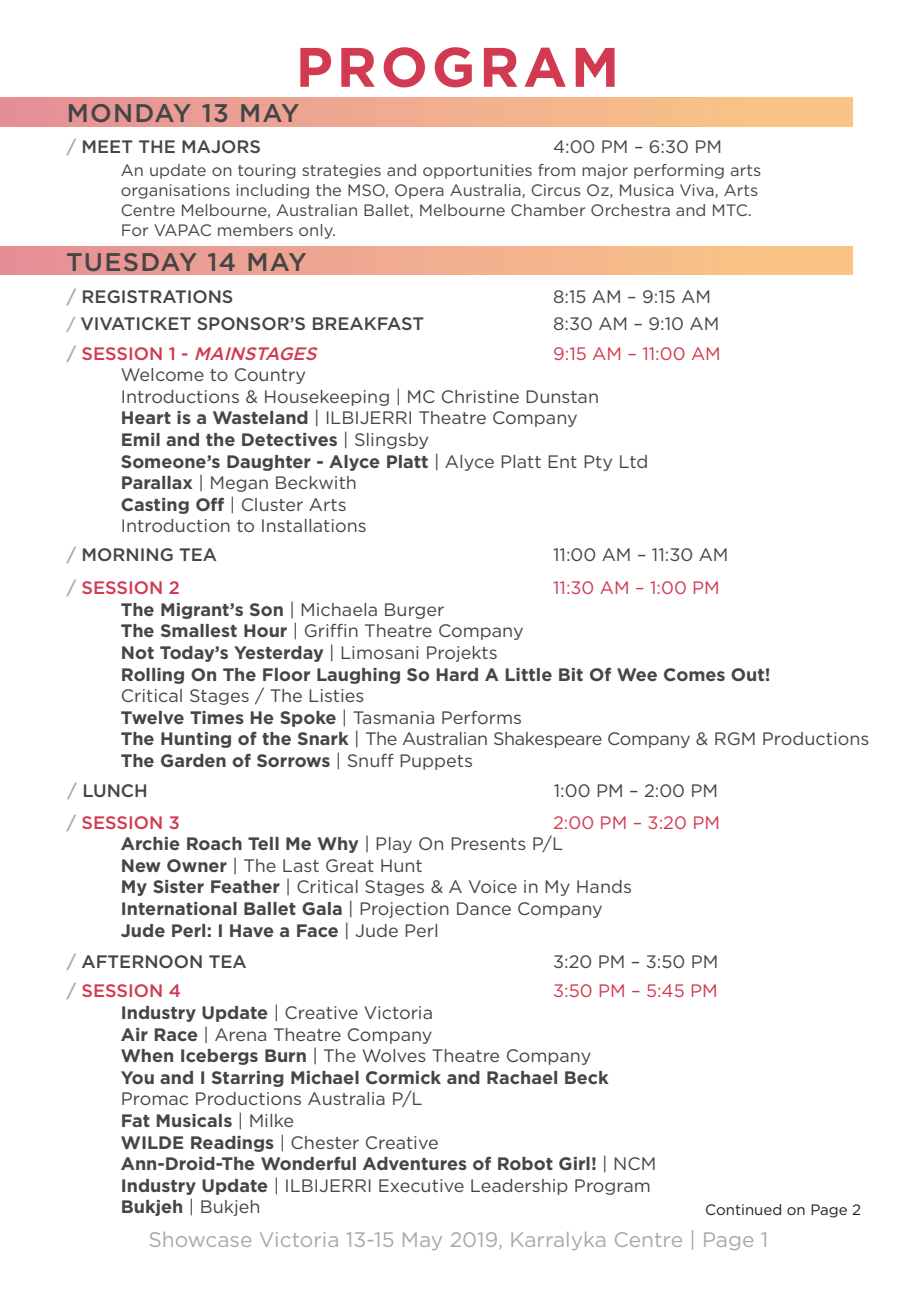
<style>
.page{position:relative;width:919px;height:1289px;background:#fff}
.page>*{position:absolute;margin:0;border:0;box-sizing:border-box;transform-origin:0 0}
.t1{font:700 55.5px "Gotham";letter-spacing:.07em;color:#d13a51}
.t2{font:500 25.5px "Gotham";letter-spacing:.05em;color:#454545}
.t3{font:21px "Gotham";color:#a8a9ad}
.t4{font:18px "Gotham";color:#454545}
.t5{font:700 18px/21.6px "Gotham";color:#454545}
.t6{font:500 18px "Gotham";color:#454545}
.t7{font:18px "Gotham";letter-spacing:-.02em;color:#454545}
.t8{font:18px "Gotham";color:#d13a51}
.t9{font:500 18px "Gotham";color:#d13a51}
.t10{font:italic 500 18px "Gotham";color:#d13a51}
.t11{font:16.5px/19.8px "Gotham";color:#454545}
.t12{font:15px "Gotham";color:#231f20}
.s1{color:#a8a9ad}
.s2{font-size:16.5px;color:#a8a9ad}
.s3{font-style:normal;color:#a8a9ad}
.s4{font-style:normal}
.s5{font-weight:700}
.s6{font-weight:400}
</style>
<div class="page">
<div style="left:0;top:98px;width:852px;height:28px;background:linear-gradient(to right,#e49098,#fcc985)"></div>
<div style="left:0;top:246px;width:852px;height:28px;background:linear-gradient(to right,#e49098,#fcc985)"></div>
<p class="t1" style="left:296px;top:30px;width:325px">PROGRAM</p>
<p class="t2" style="left:67px;top:97px;width:234px">MONDAY 13 MAY</p>
<p class="t6" style="left:67px;top:134px;width:196px"><span class="s1">/</span> MEET THE MAJORS</p>
<p class="t4" style="left:553px;top:135px;width:170px">4:00 PM – 6:30 PM</p>
<p class="t11" style="left:121px;top:160px;width:642px">An update on touring strategies and opportunities from major performing arts organisations including the MSO, Opera Australia, Circus Oz, Musica Viva, Arts Centre Melbourne, Australian Ballet, Melbourne Chamber Orchestra and MTC.<br>For VAPAC members only.</p>
<p class="t2" style="left:66px;top:245px;width:242px">TUESDAY 14 MAY</p>
<p class="t6" style="left:67px;top:284px;width:168px"><span class="s1">/</span> REGISTRATIONS</p>
<p class="t4" style="left:553px;top:285px;width:159px">8:15 AM – 9:15 AM</p>
<p class="t6" style="left:67px;top:311px;width:359px"><span class="s2">/</span> VIVATICKET SPONSOR’S BREAKFAST</p>
<p class="t4" style="left:553px;top:312px;width:168px">8:30 AM – 9:10 AM</p>
<p class="t10" style="left:67px;top:341px;width:257px"><span class="s3">/</span> <span class="s4">S E S S I O N 1 -</span> MAINSTAGES</p>
<p class="t8" style="left:553px;top:341px;width:169px">9:15 AM – 11:00 AM</p>
<p class="t4" style="left:121px;top:363px;width:187px">Welcome to Country</p>
<p class="t4" style="left:121px;top:385px;width:480px">Introductions &amp; Housekeeping | MC Christine Dunstan</p>
<p class="t4" style="left:121px;top:406px;width:458px"><span class="s5">Heart is a Wasteland</span> | ILBIJERRI Theatre Company</p>
<p class="t5" style="left:121px;top:428px;width:310px">Emil and the Detectives <span class="s6">| Slingsby</span></p>
<p class="t5" style="left:121px;top:450px;width:529px">Someone’s Daughter - Alyce Platt <span class="s6">| Alyce Platt Ent Pty Ltd</span></p>
<p class="t4" style="left:121px;top:471px;width:238px"><span class="s5">Parallax</span> | Megan Beckwith</p>
<p class="t4" style="left:121px;top:493px;width:227px"><span class="s5">Casting Off</span> | Cluster Arts</p>
<p class="t4" style="left:121px;top:514px;width:247px">Introduction to Installations</p>
<p class="t6" style="left:67px;top:542px;width:152px"><span class="s1">/</span> MORNING TEA</p>
<p class="t4" style="left:553px;top:543px;width:177px">11:00 AM – 11:30 AM</p>
<p class="t9" style="left:67px;top:576px;width:114px"><span class="s1">/</span> SESSION 2</p>
<p class="t8" style="left:553px;top:576px;width:168px">11:30 AM – 1:00 PM</p>
<p class="t5" style="left:121px;top:598px;width:325px">The Migrant’s Son <span class="s6">| Michaela Burger</span></p>
<p class="t4" style="left:121px;top:619px;width:404px"><span class="s5">The Smallest Hour</span> | Griffin Theatre Company</p>
<p class="t5" style="left:121px;top:641px;width:378px">Not Today’s Yesterday <span class="s6">| Limosani Projekts</span></p>
<p class="t5" style="left:121px;top:663px;width:651px">Rolling On The Floor Laughing So Hard A Little Bit Of Wee Comes Out!</p>
<p class="t4" style="left:121px;top:684px;width:245px">Critical Stages / The Listies</p>
<p class="t5" style="left:121px;top:706px;width:403px">Twelve Times He Spoke <span class="s6">| Tasmania Performs</span></p>
<p class="t7" style="left:121px;top:727px;width:750px"><span class="s5">The Hunting of the Snark</span> | The Australian Shakespeare Company &amp; RGM Productions</p>
<p class="t5" style="left:121px;top:749px;width:354px">The Garden of Sorrows <span class="s6">| Snuff Puppets</span></p>
<p class="t6" style="left:68px;top:778px;width:82px"><span class="s1">/</span> LUNCH</p>
<p class="t4" style="left:554px;top:779px;width:166px">1:00 PM – 2:00 PM</p>
<p class="t9" style="left:67px;top:810px;width:114px"><span class="s1">/</span> SESSION 3</p>
<p class="t8" style="left:553px;top:810px;width:168px">2:00 PM – 3:20 PM</p>
<p class="t5" style="left:121px;top:832px;width:444px">Archie Roach Tell Me Why <span class="s6">| Play On Presents P/L</span></p>
<p class="t4" style="left:121px;top:853px;width:303px"><span class="s5">New Owner</span> | The Last Great Hunt</p>
<p class="t4" style="left:121px;top:875px;width:512px"><span class="s5">My Sister Feather</span> | Critical Stages &amp; A Voice in My Hands</p>
<p class="t5" style="left:121px;top:897px;width:483px">International Ballet Gala <span class="s6">| Projection Dance Company<br></span>Jude Perl: I Have a Face <span class="s6">| Jude Perl</span></p>
<p class="t6" style="left:67px;top:950px;width:181px"><span class="s1">/</span> AFTERNOON TEA</p>
<p class="t4" style="left:553px;top:950px;width:167px">3:20 PM – 3:50 PM</p>
<p class="t9" style="left:67px;top:979px;width:116px"><span class="s1">/</span> SESSION 4</p>
<p class="t8" style="left:553px;top:979px;width:166px">3:50 PM – 5:45 PM</p>
<p class="t4" style="left:121px;top:1001px;width:314px"><span class="s5">Industry Update</span> | Creative Victoria</p>
<p class="t4" style="left:121px;top:1022px;width:313px"><span class="s5">Air Race</span> | Arena Theatre Company</p>
<p class="t4" style="left:121px;top:1044px;width:472px"><span class="s5">When Icebergs Burn</span> | The Wolves Theatre Company</p>
<p class="t5" style="left:121px;top:1066px;width:489px">You and I Starring Michael Cormick and Rachael Beck<br><span class="s6">Promac Productions Australia P/L<br></span>Fat Musicals <span class="s6">| Milke</span></p>
<p class="t4" style="left:121px;top:1130px;width:319px"><span class="s5">WILDE Readings</span> | Chester Creative</p>
<p class="t5" style="left:121px;top:1152px;width:537px">Ann-Droid-The Wonderful Adventures of Robot Girl! <span class="s6">| NCM</span></p>
<p class="t4" style="left:121px;top:1173px;width:531px"><span class="s5">Industry Update</span> | ILBIJERRI Executive Leadership Program</p>
<p class="t4" style="left:121px;top:1195px;width:141px"><span class="s5">Bukjeh</span> | Bukjeh</p>
<p class="t12" style="left:705px;top:1199px;width:157px">Continued on Page 2</p>
<p class="t3" style="left:148px;top:1225px;width:621px">Showcase Victoria 13-15 May 2019, Karralyka Centre | Page 1</p>
</div>
